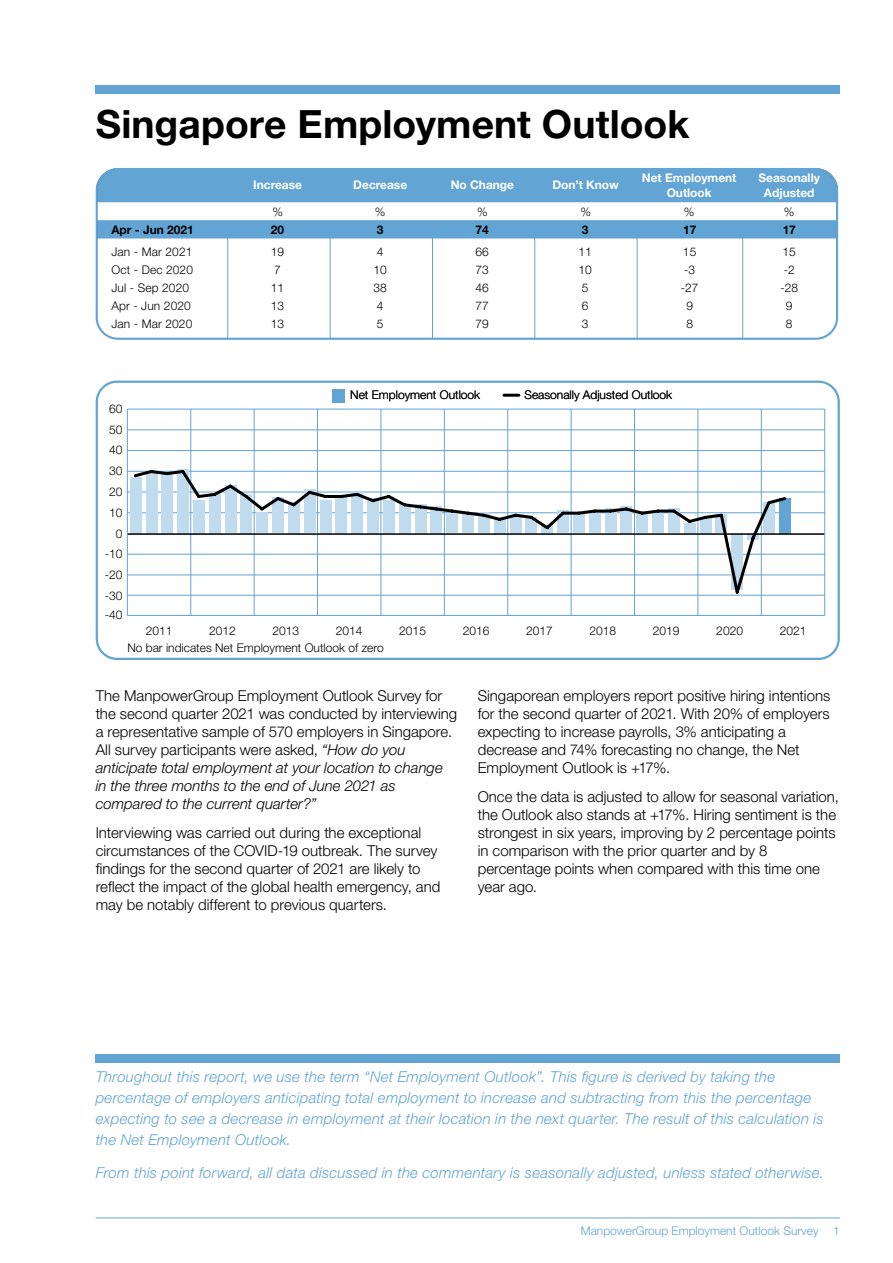
<style>
.page{position:relative;width:893px;height:1263px;background:#fff}
.page>*{position:absolute;margin:0;border:0;box-sizing:border-box;transform-origin:0 0}
.t1{font:700 39px "Helvetica Neue LT Std";letter-spacing:.005em;color:#000}
.t2{font:300 15px/18px "Helvetica Neue LT Std";color:#000}
.t3{font:italic 300 15px/21px "Helvetica Neue LT Std";letter-spacing:.015em;color:#62a4d3}
.t4{font:300 12px/20.5px "Helvetica Neue LT Std";color:#000}
.t5{font:700 12px/14.4px "Helvetica Neue LT Std";color:#fff;text-align:center}
.t6{font:300 12px "Helvetica Neue LT Std";color:#62a4d3}
.t7{font:700 12px "Helvetica Neue LT Std";color:#000}
.s1{font-style:italic}
</style>
<div class="page">
<hr style="left:96px;top:1217px;width:744px;height:1px;background:#62a4d3">
<div style="left:97px;top:169px;width:740px;height:143px;background:#62a4d3;border-radius:21px"></div>
<div style="left:97px;top:238px;width:740px;height:78px;background:#fff"></div>
<hr style="left:742px;top:169px;width:1px;height:169px;background:#62a4d3">
<hr style="left:637px;top:169px;width:1px;height:169px;background:#62a4d3">
<hr style="left:535px;top:169px;width:1px;height:169px;background:#62a4d3">
<hr style="left:432px;top:169px;width:1px;height:169px;background:#62a4d3">
<hr style="left:330px;top:169px;width:1px;height:169px;background:#62a4d3">
<hr style="left:228px;top:169px;width:1px;height:169px;background:#62a4d3">
<div style="left:97px;top:202px;width:740px;height:18px;background:#fff"></div>
<div style="left:96px;top:168px;width:742px;height:172px;border:2px solid #62a4d3;border-radius:21px"></div>
<div style="left:96px;top:85px;width:744px;height:9px;background:#62a4d3"></div>
<div style="left:96px;top:1054px;width:744px;height:9px;background:#62a4d3"></div>
<svg style="left:96px;top:381px;width:744px;height:279px"></svg>
<div style="left:332px;top:389px;width:13px;height:14px;background:#62a4d3"></div>
<hr style="left:127px;top:575px;width:698px;height:1px;background:#62a4d3">
<hr style="left:127px;top:554px;width:698px;height:1px;background:#62a4d3">
<hr style="left:127px;top:512px;width:698px;height:1px;background:#62a4d3">
<hr style="left:127px;top:492px;width:698px;height:1px;background:#62a4d3">
<hr style="left:127px;top:471px;width:698px;height:1px;background:#62a4d3">
<hr style="left:127px;top:450px;width:698px;height:1px;background:#62a4d3">
<hr style="left:127px;top:430px;width:698px;height:1px;background:#62a4d3">
<hr style="left:127px;top:409px;width:698px;height:1px;background:#62a4d3">
<hr style="left:504px;top:394px;width:15px;height:3px;background:#000">
<hr style="left:127px;top:595px;width:698px;height:1px;background:#62a4d3">
<hr style="left:127px;top:615px;width:698px;height:1px;background:#62a4d3">
<div style="left:130px;top:477px;width:11px;height:56px;background:#c0dbed"></div>
<div style="left:763px;top:502px;width:11px;height:31px;background:#c0dbed"></div>
<div style="left:779px;top:498px;width:11px;height:35px;background:#62a4d3"></div>
<hr style="left:127px;top:409px;width:1px;height:206px;background:#62a4d3">
<hr style="left:190px;top:409px;width:1px;height:207px;background:#62a4d3">
<hr style="left:254px;top:409px;width:1px;height:207px;background:#62a4d3">
<hr style="left:317px;top:409px;width:1px;height:207px;background:#62a4d3">
<hr style="left:381px;top:409px;width:1px;height:207px;background:#62a4d3">
<hr style="left:444px;top:409px;width:1px;height:207px;background:#62a4d3">
<hr style="left:507px;top:409px;width:1px;height:207px;background:#62a4d3">
<hr style="left:571px;top:409px;width:1px;height:207px;background:#62a4d3">
<hr style="left:634px;top:409px;width:1px;height:207px;background:#62a4d3">
<hr style="left:698px;top:409px;width:1px;height:207px;background:#62a4d3">
<hr style="left:761px;top:409px;width:1px;height:207px;background:#62a4d3">
<hr style="left:824px;top:409px;width:1px;height:207px;background:#62a4d3">
<hr style="left:128px;top:533px;width:696px;height:2px;background:#000">
<svg style="left:132px;top:467px;width:641px;height:129px"></svg>
<svg style="left:765px;top:495px;width:23px;height:11px"></svg>
<h1 class="t1" style="left:96px;top:100px;width:595px">Singapore Employment Outlook</h1>
<p class="t5" style="left:253px;top:178px;width:50px">Increase</p>
<p class="t5" style="left:353px;top:178px;width:55px">Decrease</p>
<p class="t5" style="left:451px;top:178px;width:65px">No Change</p>
<p class="t5" style="left:552px;top:178px;width:68px">Don’t Know</p>
<p class="t5" style="left:642px;top:171px;width:96px">Net Employment<br>Outlook</p>
<p class="t5" style="left:758px;top:171px;width:63px">Seasonally<br>Adjusted</p>
<p class="t4" style="left:272px;top:201px;width:12px">%</p>
<p class="t4" style="left:375px;top:201px;width:12px">%</p>
<p class="t4" style="left:477px;top:201px;width:12px">%</p>
<p class="t4" style="left:580px;top:201px;width:12px">%</p>
<p class="t4" style="left:684px;top:201px;width:12px">%</p>
<p class="t4" style="left:784px;top:201px;width:12px">%</p>
<p class="t7" style="left:111px;top:222px;width:84px">Apr - Jun 2021</p>
<p class="t7" style="left:271px;top:222px;width:15px">20</p>
<p class="t7" style="left:377px;top:222px;width:8px">3</p>
<p class="t7" style="left:476px;top:222px;width:15px">74</p>
<p class="t7" style="left:582px;top:222px;width:8px">3</p>
<p class="t7" style="left:683px;top:222px;width:15px">17</p>
<p class="t7" style="left:783px;top:222px;width:15px">17</p>
<p class="t4" style="left:111px;top:241px;width:82px">Jan - Mar 2021</p>
<p class="t4" style="left:271px;top:241px;width:15px">19</p>
<p class="t4" style="left:377px;top:241px;width:8px">4</p>
<p class="t4" style="left:475px;top:241px;width:15px">66</p>
<p class="t4" style="left:578px;top:241px;width:15px">11</p>
<p class="t4" style="left:683px;top:241px;width:15px">15</p>
<p class="t4" style="left:782px;top:241px;width:15px">15</p>
<p class="t4" style="left:111px;top:259px;width:83px">Oct - Dec 2020</p>
<p class="t4" style="left:274px;top:259px;width:8px">7</p>
<p class="t4" style="left:373px;top:259px;width:15px">10</p>
<p class="t4" style="left:476px;top:259px;width:15px">73</p>
<p class="t4" style="left:579px;top:259px;width:15px">10</p>
<p class="t4" style="left:684px;top:259px;width:13px">-3</p>
<p class="t4" style="left:784px;top:259px;width:13px">-2</p>
<p class="t4" style="left:111px;top:277px;width:79px">Jul - Sep 2020</p>
<p class="t4" style="left:271px;top:277px;width:15px">11</p>
<p class="t4" style="left:373px;top:277px;width:15px">38</p>
<p class="t4" style="left:476px;top:277px;width:15px">46</p>
<p class="t4" style="left:582px;top:277px;width:8px">5</p>
<p class="t4" style="left:681px;top:277px;width:19px">-27</p>
<p class="t4" style="left:780px;top:277px;width:19px">-28</p>
<p class="t4" style="left:111px;top:295px;width:81px">Apr - Jun 2020</p>
<p class="t4" style="left:271px;top:295px;width:15px">13</p>
<p class="t4" style="left:377px;top:295px;width:8px">4</p>
<p class="t4" style="left:476px;top:295px;width:15px">77</p>
<p class="t4" style="left:582px;top:295px;width:8px">6</p>
<p class="t4" style="left:686px;top:295px;width:8px">9</p>
<p class="t4" style="left:786px;top:295px;width:8px">9</p>
<p class="t4" style="left:111px;top:313px;width:82px">Jan - Mar 2020</p>
<p class="t4" style="left:271px;top:313px;width:15px">13</p>
<p class="t4" style="left:377px;top:313px;width:8px">5</p>
<p class="t4" style="left:476px;top:313px;width:15px">79</p>
<p class="t4" style="left:582px;top:313px;width:8px">3</p>
<p class="t4" style="left:686px;top:313px;width:8px">8</p>
<p class="t4" style="left:786px;top:313px;width:8px">8</p>
<p class="t4" style="left:109px;top:398px;width:15px">60</p>
<p class="t4" style="left:109px;top:419px;width:15px">50</p>
<p class="t4" style="left:109px;top:439px;width:15px">40</p>
<p class="t4" style="left:109px;top:460px;width:15px">30</p>
<p class="t4" style="left:109px;top:481px;width:15px">20</p>
<p class="t4" style="left:109px;top:502px;width:15px">10</p>
<p class="t4" style="left:116px;top:523px;width:8px">0</p>
<p class="t4" style="left:105px;top:543px;width:19px">-10</p>
<p class="t4" style="left:105px;top:564px;width:19px">-20 -30</p>
<p class="t4" style="left:105px;top:604px;width:19px">-40</p>
<p class="t4" style="left:350px;top:385px;width:132px">Net Employment Outlook</p>
<p class="t4" style="left:524px;top:384px;width:149px">Seasonally Adjusted Outlook</p>
<p class="t4" style="left:146px;top:621px;width:28px">2011</p>
<p class="t4" style="left:209px;top:621px;width:28px">2012</p>
<p class="t4" style="left:272px;top:621px;width:28px">2013</p>
<p class="t4" style="left:336px;top:621px;width:28px">2014</p>
<p class="t4" style="left:399px;top:621px;width:28px">2015</p>
<p class="t4" style="left:463px;top:621px;width:28px">2016</p>
<p class="t4" style="left:526px;top:621px;width:28px">2017</p>
<p class="t4" style="left:589px;top:621px;width:28px">2018</p>
<p class="t4" style="left:653px;top:621px;width:28px">2019</p>
<p class="t4" style="left:716px;top:621px;width:28px">2020</p>
<p class="t4" style="left:780px;top:621px;width:28px">2021</p>
<p class="t4" style="left:127px;top:637px;width:258px">No bar indicates Net Employment Outlook of zero</p>
<p class="t2" style="left:96px;top:687px;width:363px">The ManpowerGroup Employment Outlook Survey for the second quarter 2021 was conducted by interviewing a representative sample of 570 employers in Singapore.<br>All survey participants were asked, <span class="s1">“How do you anticipate total employment at your location to change in the three months to the end of June 2021 as compared to the current quarter?”</span></p>
<p class="t2" style="left:96px;top:823px;width:346px">Interviewing was carried out during the exceptional circumstances of the COVID-19 outbreak. The survey findings for the second quarter of 2021 are likely to reflect the impact of the global health emergency, and may be notably different to previous quarters.</p>
<p class="t2" style="left:478px;top:687px;width:354px">Singaporean employers report positive hiring intentions for the second quarter of 2021. With 20% of employers expecting to increase payrolls, 3% anticipating a decrease and 74% forecasting no change, the Net Employment Outlook is +17%.</p>
<p class="t2" style="left:478px;top:787px;width:363px">Once the data is adjusted to allow for seasonal variation, the Outlook also stands at +17%. Hiring sentiment is the strongest in six years, improving by 2 percentage points in comparison with the prior quarter and by 8 percentage points when compared with this time one year ago.</p>
<p class="t3" style="left:96px;top:1066px;width:730px">Throughout this report, we use the term “Net Employment Outlook”. This figure is derived by taking the percentage of employers anticipating total employment to increase and subtracting from this the percentage expecting to see a decrease in employment at their location in the next quarter. The result of this calculation is the Net Employment Outlook.</p>
<p class="t3" style="left:96px;top:1162px;width:730px">From this point forward, all data discussed in the commentary is seasonally adjusted, unless stated otherwise.</p>
<p class="t6" style="left:581px;top:1224px;width:261px">ManpowerGroup Employment Outlook Survey 1</p>
</div>
